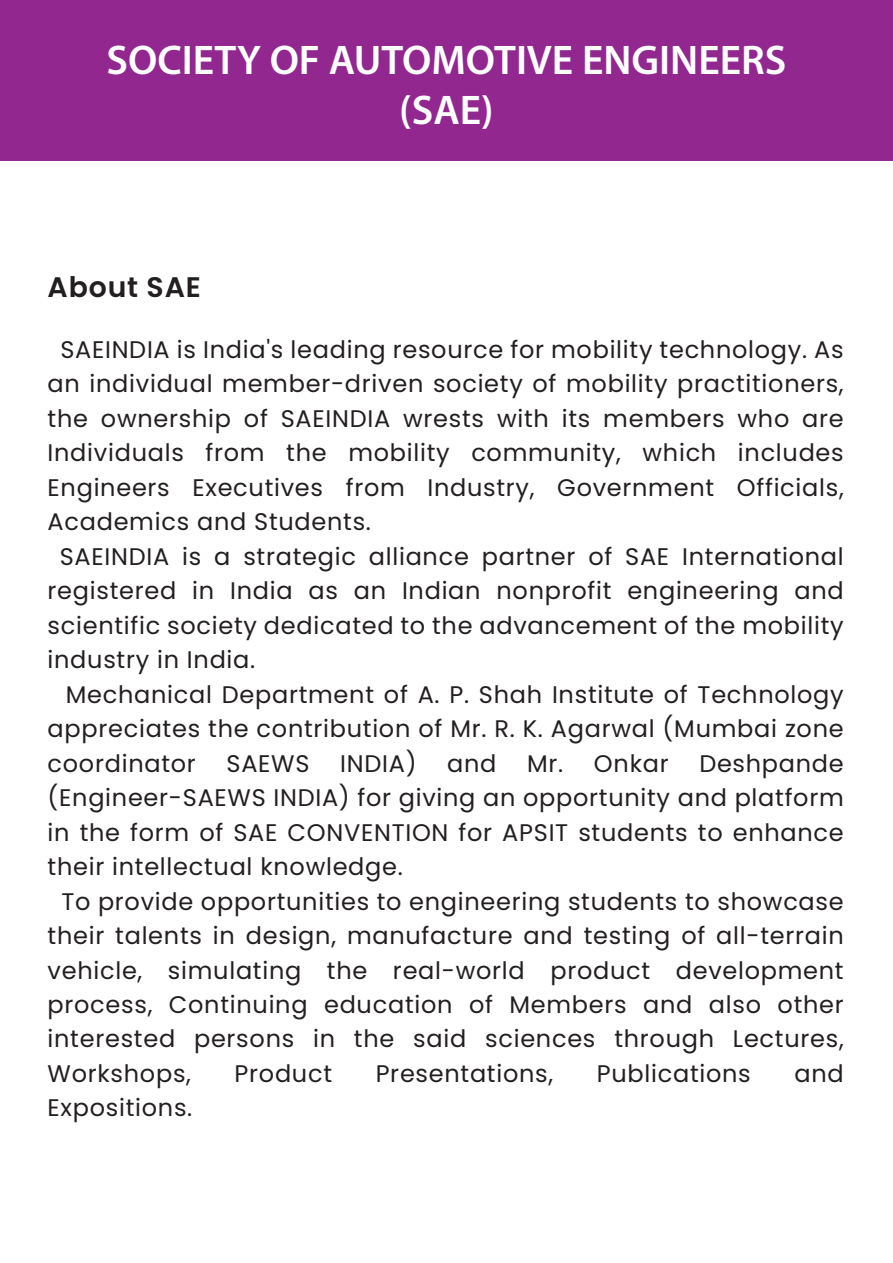
<style>
.page{position:relative;width:893px;height:1263px;background:#fff}
.page>*{position:absolute;margin:0;border:0;box-sizing:border-box;transform-origin:0 0}
.t1{font:600 41.55px/49.9px "Myriad Pro";color:#fff;text-align:center}
.t2{font:600 28.35px "Poppins";letter-spacing:.03em;color:#231f20}
.t3{font:24px "Poppins";letter-spacing:.03em;color:#231f20}
</style>
<div class="page">
<div style="left:0;top:0;width:892px;height:161px;background:#92278f"></div>
<h1 class="t1" style="left:106px;top:34px;width:681px">SOCIETY OF AUTOMOTIVE ENGINEERS (SAE)</h1>
<p class="t2" style="left:48px;top:270px;width:155px">About SAE</p>
<p class="t3" style="left:60px;top:335px;width:784px">SAEINDIA is India's leading resource for mobility technology. As</p>
<p class="t3" style="left:48px;top:370px;width:797px">an individual member-driven society of mobility practitioners,</p>
<p class="t3" style="left:48px;top:404px;width:797px">the ownership of SAEINDIA wrests with its members who are</p>
<p class="t3" style="left:48px;top:439px;width:797px">Individuals from the mobility community, which includes</p>
<p class="t3" style="left:48px;top:473px;width:797px">Engineers Executives from Industry, Government Officials,</p>
<p class="t3" style="left:48px;top:508px;width:325px">Academics and Students.</p>
<p class="t3" style="left:60px;top:542px;width:785px">SAEINDIA is a strategic alliance partner of SAE International</p>
<p class="t3" style="left:48px;top:577px;width:797px">registered in India as an Indian nonprofit engineering and</p>
<p class="t3" style="left:48px;top:611px;width:797px">scientific society dedicated to the advancement of the mobility</p>
<p class="t3" style="left:48px;top:646px;width:209px">industry in India.</p>
<p class="t3" style="left:66px;top:680px;width:779px">Mechanical Department of A. P. Shah Institute of Technology</p>
<p class="t3" style="left:48px;top:715px;width:797px">appreciates the contribution of Mr. R. K. Agarwal (Mumbai zone</p>
<p class="t3" style="left:48px;top:749px;width:150px">coordinator</p>
<p class="t3" style="left:226px;top:749px;width:84px">SAEWS</p>
<p class="t3" style="left:340px;top:749px;width:78px">INDIA)</p>
<p class="t3" style="left:447px;top:749px;width:51px">and</p>
<p class="t3" style="left:527px;top:749px;width:143px">Mr. Onkar</p>
<p class="t3" style="left:699px;top:749px;width:146px">Deshpande</p>
<p class="t3" style="left:48px;top:784px;width:797px">(Engineer-SAEWS INDIA) for giving an opportunity and platform</p>
<p class="t3" style="left:48px;top:818px;width:797px">in the form of SAE CONVENTION for APSIT students to enhance</p>
<p class="t3" style="left:48px;top:853px;width:357px">their intellectual knowledge.</p>
<p class="t3" style="left:61px;top:887px;width:783px">To provide opportunities to engineering students to showcase</p>
<p class="t3" style="left:48px;top:922px;width:797px">their talents in design, manufacture and testing of all-terrain</p>
<p class="t3" style="left:48px;top:956px;width:797px">vehicle, simulating the real-world product development</p>
<p class="t3" style="left:48px;top:991px;width:797px">process, Continuing education of Members and also other</p>
<p class="t3" style="left:48px;top:1025px;width:797px">interested persons in the said sciences through Lectures,</p>
<p class="t3" style="left:48px;top:1060px;width:145px">Workshops,</p>
<p class="t3" style="left:234px;top:1060px;width:99px">Product</p>
<p class="t3" style="left:375px;top:1060px;width:179px">Presentations,</p>
<p class="t3" style="left:597px;top:1060px;width:155px">Publications</p>
<p class="t3" style="left:794px;top:1060px;width:51px">and</p>
<p class="t3" style="left:48px;top:1094px;width:146px">Expositions.</p>
</div>
